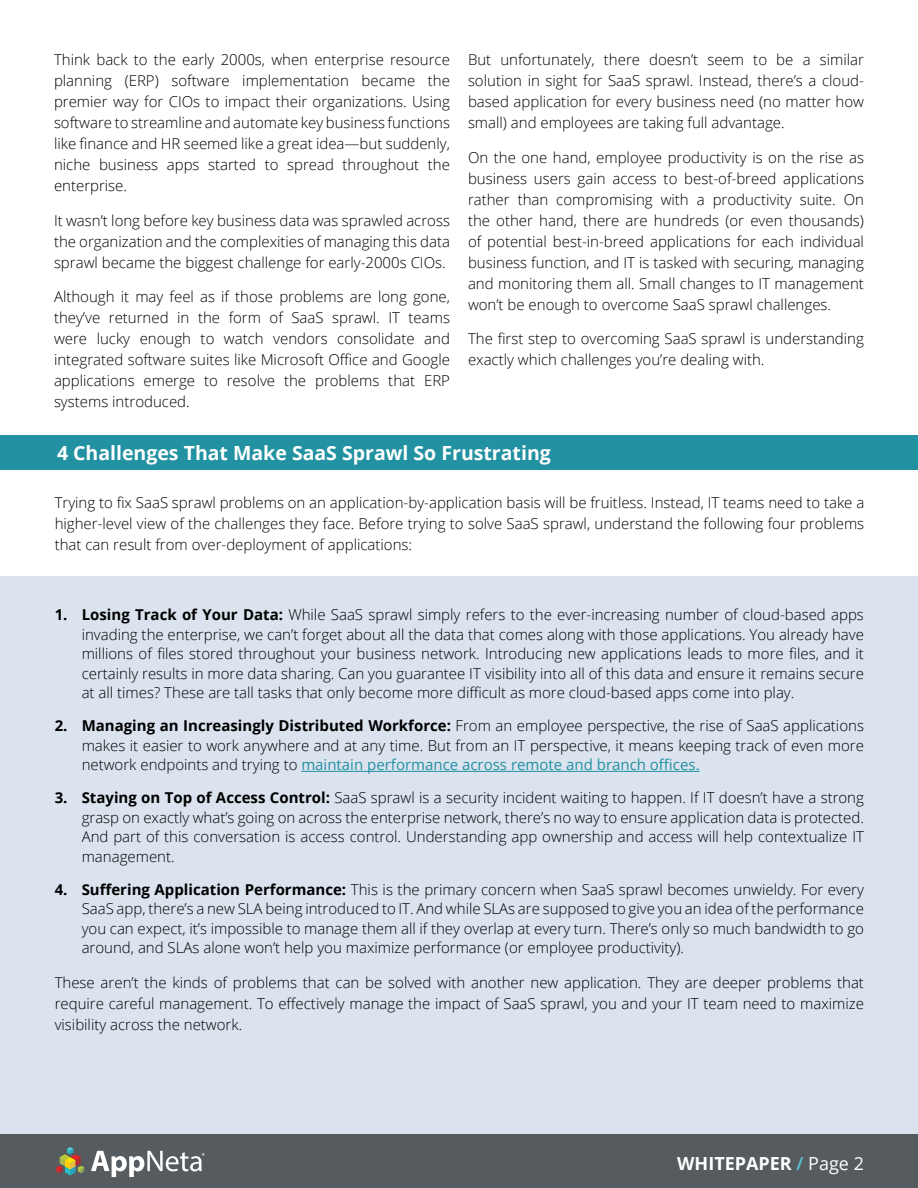
<style>
.page{position:relative;width:918px;height:1188px;background:#fff}
.page>*{position:absolute;margin:0;border:0;box-sizing:border-box;transform-origin:0 0}
.t1{font:700 19.5px "Open Sans";color:#fff}
.t2{font:700 18px "Open Sans";color:#fff}
.t3{font:300 15px/21px "Open Sans";color:#000;text-align:justify}
.s1{font-weight:700}
.s2{font-weight:400;color:#2291a1}
.s3{font-weight:600;color:#5bc7d6}
.s4{font-weight:400}
</style>
<div class="page">
<div style="left:0;top:1134px;width:918px;height:54px;background:#565b5f"></div>
<svg style="left:91px;top:1151px;width:114px;height:26px"></svg>
<svg style="left:56px;top:1147px;width:28px;height:28px"></svg>
<div style="left:0;top:436px;width:918px;height:34px;background:#2291a1"></div>
<div style="left:0;top:577px;width:918px;height:557px;background:#dae3ee"></div>
<hr style="left:301px;top:771px;width:399px;height:1px;background:#2291a1">
<p class="t3" style="left:54px;top:49px;width:398px">Think back to the early 2000s, when enterprise resource planning (ERP) software implementation became the premier way for CIOs to impact their organizations. Using software to streamline and automate key business functions like finance and HR seemed like a great idea—but suddenly, niche business apps started to spread throughout the enterprise.</p>
<p class="t3" style="left:54px;top:210px;width:398px">It wasn’t long before key business data was sprawled across the organization and the complexities of managing this data sprawl became the biggest challenge for early-2000s CIOs.</p>
<p class="t3" style="left:54px;top:286px;width:398px">Although it may feel as if those problems are long gone, they’ve returned in the form of SaaS sprawl. IT teams were lucky enough to watch vendors consolidate and integrated software suites like Microsoft Office and Google applications emerge to resolve the problems that ERP systems introduced.</p>
<p class="t3" style="left:468px;top:49px;width:398px">But unfortunately, there doesn’t seem to be a similar solution in sight for SaaS sprawl. Instead, there’s a cloud&shy;based application for every business need (no matter how small) and employees are taking full advantage.</p>
<p class="t3" style="left:468px;top:147px;width:398px">On the one hand, employee productivity is on the rise as business users gain access to best-of-breed applications rather than compromising with a productivity suite. On the other hand, there are hundreds (or even thousands) of potential best-in-breed applications for each individual business function, and IT is tasked with securing, managing and monitoring them all. Small changes to IT management won’t be enough to overcome SaaS sprawl challenges.</p>
<p class="t3" style="left:468px;top:328px;width:398px">The first step to overcoming SaaS sprawl is understanding exactly which challenges you’re dealing with.</p>
<h1 class="t1" style="left:57px;top:439px;width:495px">4 Challenges That Make SaaS Sprawl So Frustrating</h1>
<p class="t3" style="left:55px;top:492px;width:811px">Trying to fix SaaS sprawl problems on an application-by-application basis will be fruitless. Instead, IT teams need to take a higher-level view of the challenges they face. Before trying to solve SaaS sprawl, understand the following four problems that can result from over-deployment of applications:</p>
<p class="t3" style="left:82px;top:605px;width:784px;line-height:19.5px;text-indent:-27px"><span class="s1">1. Losing Track of Your Data:</span> While SaaS sprawl simply refers to the ever-increasing number of cloud-based apps invading the enterprise, we can’t forget about all the data that comes along with those applications. You already have millions of files stored throughout your business network. Introducing new applications leads to more files, and it certainly results in more data sharing. Can you guarantee IT visibility into all of this data and ensure it remains secure at all times? These are tall tasks that only become more difficult as more cloud-based apps come into play.</p>
<p class="t3" style="left:82px;top:716px;width:784px;line-height:19.5px;text-indent:-27px"><span class="s1">2. Managing an Increasingly Distributed Workforce:</span> From an employee perspective, the rise of SaaS applications makes it easier to work anywhere and at any time. But from an IT perspective, it means keeping track of even more network endpoints and trying to <span class="s2">maintain performance across remote and branch offices.</span></p>
<p class="t3" style="left:82px;top:788px;width:784px;line-height:19.5px;text-indent:-27px"><span class="s1">3. Staying on Top of Access Control:</span> SaaS sprawl is a security incident waiting to happen. If IT doesn’t have a strong grasp on exactly what’s going on across the enterprise network, there’s no way to ensure application data is protected.<br>And part of this conversation is access control. Understanding app ownership and access will help contextualize IT management.</p>
<p class="t3" style="left:82px;top:879px;width:784px;line-height:19.5px;text-indent:-27px"><span class="s1">4. Suffering Application Performance:</span> This is the primary concern when SaaS sprawl becomes unwieldy. For every SaaS app, there’s a new SLA being introduced to IT. And while SLAs are supposed to give you an idea of the performance you can expect, it’s impossible to manage them all if they overlap at every turn. There’s only so much bandwidth to go around, and SLAs alone won’t help you maximize performance (or employee productivity).</p>
<p class="t3" style="left:55px;top:971px;width:811px">These aren’t the kinds of problems that can be solved with another new application. They are deeper problems that require careful management. To effectively manage the impact of SaaS sprawl, you and your IT team need to maximize visibility across the network.</p>
<p class="t2" style="left:677px;top:1151px;width:188px">WHITEPAPER <span class="s3">/</span> <span class="s4">Page 2</span></p>
</div>
